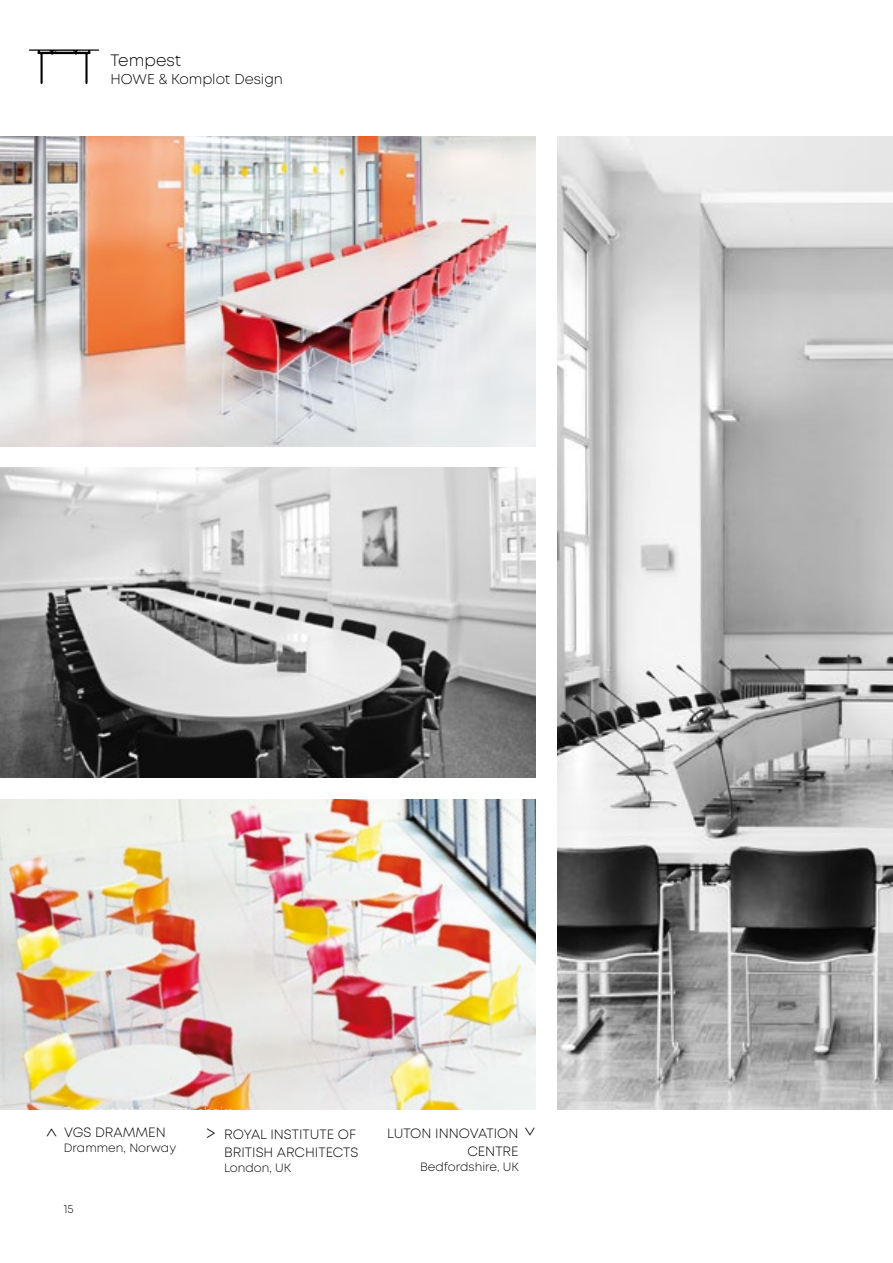
<style>
.page{position:relative;width:893px;height:1263px;background:#fff}
.page>*{position:absolute;margin:0;border:0;box-sizing:border-box;transform-origin:0 0}
.t1{font:300 18px "Mont";color:#000}
.t2{font:300 16.5px "Mont";color:#000}
.t3{font:300 14.25px "Mont";color:#000}
.t4{font:300 13.5px/18px "Mont";color:#000;text-align:right}
.t5{font:300 12px "Mont";color:#000}
</style>
<div class="page">
<svg style="left:29px;top:49px;width:70px;height:35px"></svg>
<img style="left:0;top:468px;width:536px;height:309px">
<img style="left:0;top:799px;width:536px;height:311px">
<img style="left:0;top:136px;width:536px;height:310px">
<img style="left:557px;top:136px;width:336px;height:974px">
<p class="t2" style="left:111px;top:50px;width:72px">Tempest</p>
<p class="t3" style="left:111px;top:70px;width:174px">HOWE &amp; Komplot Design</p>
<p class="t4" style="left:64px;top:1124px;width:103px">VGS DRAMMEN</p>
<p class="t5" style="left:64px;top:1141px;width:114px">Drammen, Norway</p>
<p class="t4" style="left:387px;top:1124px;width:133px">LUTON INNOVATION<br>CENTRE</p>
<p class="t5" style="left:420px;top:1159px;width:100px">Bedfordshire, UK</p>
<h1 class="t1" style="left:63px;top:1128px;width:11px;rotate:90deg">&lt;</h1>
<h1 class="t1" style="left:216px;top:1145px;width:11px;rotate:-180deg">&lt;</h1>
<h1 class="t1" style="left:518px;top:1136px;width:11px;rotate:-90deg">&lt;</h1>
<p class="t4" style="left:224px;top:1125px;width:136px;text-align:left">ROYAL INSTITUTE OF<br>BRITISH ARCHITECTS</p>
<p class="t5" style="left:224px;top:1160px;width:69px">London, UK</p>
<p class="t5" style="left:64px;top:1201px;width:11px">15</p>
</div>
